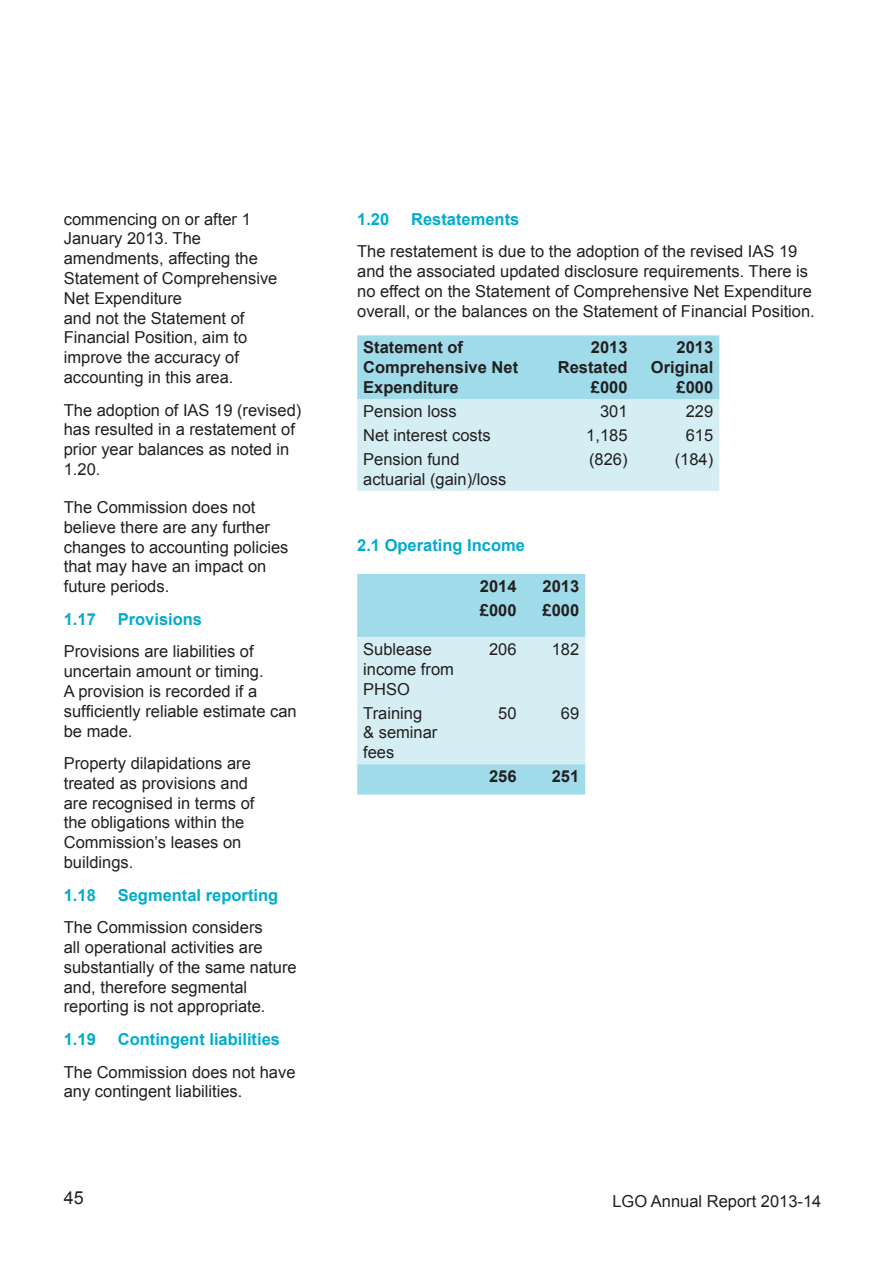
<style>
.page{position:relative;width:893px;height:1263px;background:#fff}
.page>*{position:absolute;margin:0;border:0;box-sizing:border-box;transform-origin:0 0}
.t1{font:18px "Arial";color:#231f20}
.Body_Text{font:16.5px/19.8px "Arial";color:#231f20}
.Body_Text-2{font:700 16.5px "Arial";color:#00accd}
.t2{font:700 16.5px/19.8px "Arial";color:#231f20}
</style>
<div class="page">
<svg style="left:357px;top:335px;width:362px;height:156px;background:#bfe6ef"></svg>
<div style="left:357px;top:574px;width:228px;height:220px;background:#a0dbea"></div>
<div style="left:357px;top:637px;width:228px;height:127px;background:#d5eef4"></div>
<p class="Body_Text" style="left:64px;top:209px;width:189px">commencing on or after 1</p>
<p class="Body_Text" style="left:64px;top:229px;width:139px">January 2013. The</p>
<p class="Body_Text" style="left:64px;top:249px;width:196px">amendments, affecting the</p>
<p class="Body_Text" style="left:64px;top:268px;width:215px">Statement of Comprehensive</p>
<p class="Body_Text" style="left:64px;top:288px;width:120px">Net Expenditure</p>
<p class="Body_Text" style="left:64px;top:308px;width:182px">and not the Statement of</p>
<p class="Body_Text" style="left:64px;top:328px;width:185px">Financial Position, aim to</p>
<p class="Body_Text" style="left:64px;top:348px;width:177px">improve the accuracy of</p>
<p class="Body_Text" style="left:64px;top:367px;width:171px">accounting in this area.</p>
<p class="Body_Text" style="left:64px;top:400px;width:239px">The adoption of IAS 19 (revised)</p>
<p class="Body_Text" style="left:64px;top:420px;width:233px">has resulted in a restatement of</p>
<p class="Body_Text" style="left:64px;top:440px;width:227px">prior year balances as noted in</p>
<p class="Body_Text" style="left:64px;top:459px;width:38px">1.20.</p>
<p class="Body_Text" style="left:64px;top:497px;width:193px">The Commission does not</p>
<p class="Body_Text" style="left:64px;top:517px;width:208px">believe there are any further</p>
<p class="Body_Text" style="left:64px;top:537px;width:226px">changes to accounting policies</p>
<p class="Body_Text" style="left:64px;top:557px;width:204px">that may have an impact on</p>
<p class="Body_Text" style="left:64px;top:577px;width:107px">future periods.</p>
<p class="Body_Text-2" style="left:64px;top:608px;width:34px">1.17</p>
<p class="Body_Text-2" style="left:118px;top:608px;width:86px">Provisions</p>
<p class="Body_Text" style="left:64px;top:642px;width:234px">Provisions are liabilities of uncertain amount or timing.<br>A provision is recorded if a sufficiently reliable estimate can be made.</p>
<p class="Body_Text" style="left:64px;top:753px;width:192px">Property dilapidations are treated as provisions and are recognised in terms of the obligations within the<br>Commission’s leases on buildings.</p>
<p class="Body_Text-2" style="left:64px;top:884px;width:34px">1.18</p>
<p class="Body_Text-2" style="left:118px;top:884px;width:162px">Segmental reporting</p>
<p class="Body_Text" style="left:64px;top:918px;width:234px">The Commission considers<br>all operational activities are substantially of the same nature and, therefore segmental reporting is not appropriate.</p>
<p class="Body_Text-2" style="left:64px;top:1028px;width:34px">1.19</p>
<p class="Body_Text-2" style="left:118px;top:1028px;width:164px">Contingent liabilities</p>
<p class="Body_Text" style="left:64px;top:1062px;width:233px">The Commission does not have any contingent liabilities.</p>
<p class="t1" style="left:64px;top:1186px;width:22px">45</p>
<p class="Body_Text-2" style="left:357px;top:208px;width:34px">1.20</p>
<p class="Body_Text-2" style="left:411px;top:208px;width:110px">Restatements</p>
<p class="Body_Text" style="left:357px;top:242px;width:459px">The restatement is due to the adoption of the revised IAS 19 and the associated updated disclosure requirements. There is no effect on the Statement of Comprehensive Net Expenditure overall, or the balances on the Statement of Financial Position.</p>
<p class="t2" style="left:363px;top:338px;width:156px">Statement of<br>Comprehensive Net<br>Expenditure</p>
<p class="t2" style="left:591px;top:338px;width:38px">2013</p>
<p class="t2" style="left:677px;top:338px;width:38px">2013</p>
<p class="t2" style="left:651px;top:358px;width:64px">Original</p>
<p class="t2" style="left:677px;top:378px;width:38px">£000</p>
<p class="t2" style="left:558px;top:358px;width:71px">Restated</p>
<p class="t2" style="left:591px;top:378px;width:38px">£000</p>
<p class="Body_Text" style="left:363px;top:401px;width:95px">Pension loss</p>
<p class="Body_Text" style="left:600px;top:401px;width:29px">301</p>
<p class="Body_Text" style="left:686px;top:401px;width:29px">229</p>
<p class="Body_Text" style="left:363px;top:425px;width:129px">Net interest costs</p>
<p class="Body_Text" style="left:586px;top:425px;width:43px">1,185</p>
<p class="Body_Text" style="left:686px;top:425px;width:29px">615</p>
<p class="Body_Text" style="left:363px;top:449px;width:145px">Pension fund actuarial (gain)/loss</p>
<p class="Body_Text" style="left:589px;top:449px;width:40px">(826)</p>
<p class="Body_Text" style="left:675px;top:449px;width:40px">(184)</p>
<p class="Body_Text-2" style="left:357px;top:534px;width:169px">2.1 Operating Income</p>
<p class="t2" style="left:480px;top:577px;width:38px">2014</p>
<p class="t2" style="left:543px;top:577px;width:38px">2013</p>
<p class="t2" style="left:480px;top:601px;width:38px">£000</p>
<p class="t2" style="left:543px;top:601px;width:38px">£000</p>
<p class="Body_Text" style="left:363px;top:639px;width:92px">Sublease income from<br>PHSO</p>
<p class="Body_Text" style="left:489px;top:639px;width:29px">206</p>
<p class="Body_Text" style="left:552px;top:639px;width:29px">182</p>
<p class="Body_Text" style="left:363px;top:703px;width:76px">Training<br>&amp; seminar fees</p>
<p class="Body_Text" style="left:498px;top:703px;width:20px">50</p>
<p class="Body_Text" style="left:561px;top:703px;width:20px">69</p>
<p class="t2" style="left:489px;top:767px;width:29px">256</p>
<p class="t2" style="left:552px;top:767px;width:29px">251</p>
<p class="Body_Text" style="left:612px;top:1191px;width:211px">LGO Annual Report 2013-14</p>
</div>
